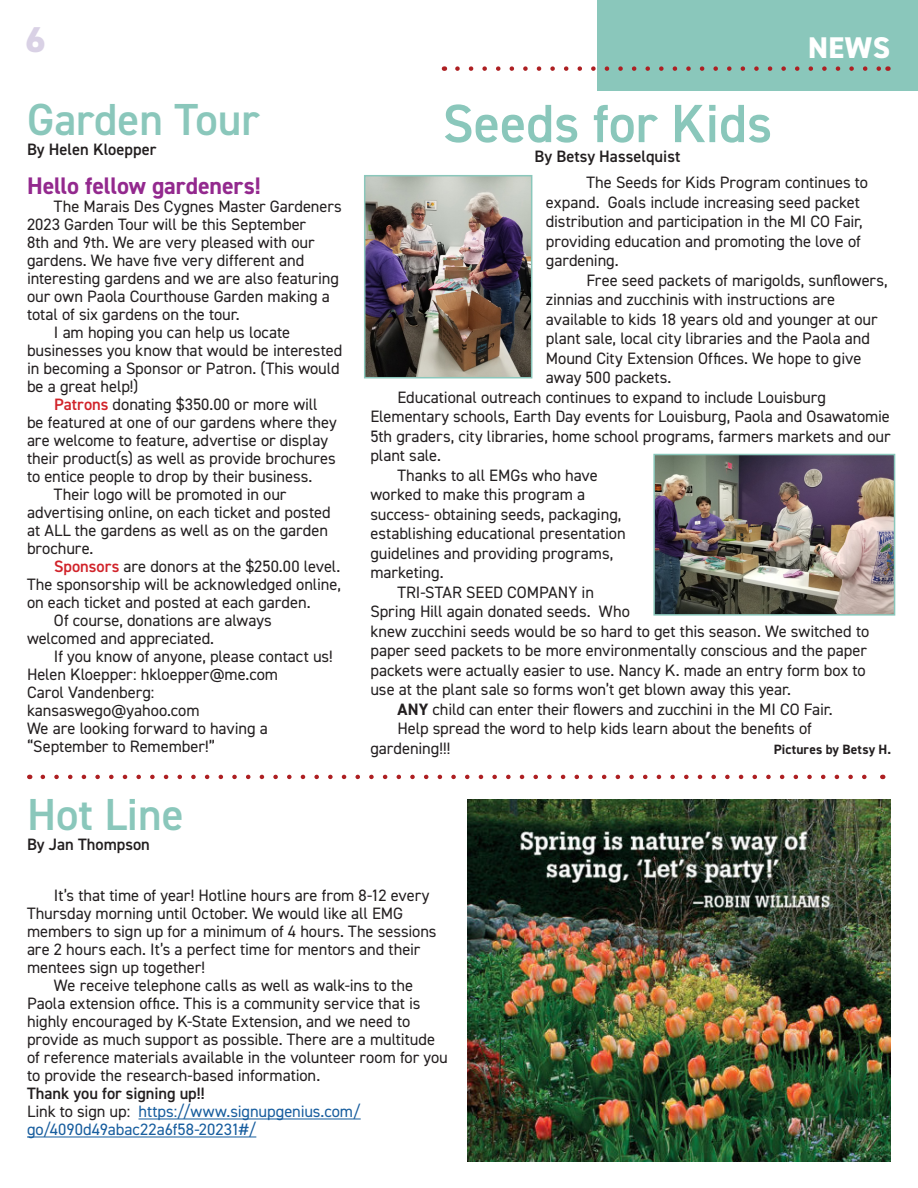
<style>
.page{position:relative;width:918px;height:1188px;background:#fff}
.page>*{position:absolute;margin:0;border:0;box-sizing:border-box;transform-origin:0 0}
.t1{font:600 54px "DIN2014";color:#8ac7bb}
.t2{font:600 45px "DIN2014";color:#8ac7bb}
.t3{font:800 36px "DIN2014";color:#d9d1e5}
.t4{font:800 30px "DIN2014";color:#fff}
.Body_Copy{font:700 24px "DIN2014";letter-spacing:-.005em;color:#93298e}
.Body_Copy-2{font:16.5px/19.5px "DIN2014";letter-spacing:-.005em;color:#231f20}
.Body_Copy-3{font:16.5px/18px "DIN2014";letter-spacing:-.005em;color:#175d9e}
.Body_Copy-4{font:600 16.5px "DIN2014";color:#231f20}
.Body_Copy-5{font:700 13.5px "DIN2014";letter-spacing:.01em;color:#231f20}
.s1{font-weight:600;color:#d1232a}
.s2{font-weight:700}
.s3{color:#231f20}
</style>
<div class="page">
<div style="left:597px;top:0;width:321px;height:91px;background:#8ac7bb"></div>
<svg style="left:457px;top:66px;width:424px;height:5px"></svg>
<img style="left:468px;top:799px;width:423px;height:362px">
<img style="left:367px;top:178px;width:162px;height:197px">
<div style="left:364px;top:175px;width:168px;height:203px;border:2px solid #8ac7bb"></div>
<img style="left:656px;top:457px;width:236px;height:156px">
<div style="left:653px;top:454px;width:242px;height:162px;border:2px solid #8ac7bb"></div>
<svg style="left:43px;top:775px;width:824px;height:4px"></svg>
<hr style="left:138px;top:1119px;width:223px;height:1px;background:#175d9e">
<hr style="left:27px;top:1137px;width:229px;height:1px;background:#175d9e">
<p class="t3" style="left:26px;top:16px;width:22px">6</p>
<p class="t4" style="left:808px;top:28px;width:84px">NEWS</p>
<p class="t2" style="left:27px;top:90px;width:234px">Garden Tour</p>
<p class="Body_Copy-4" style="left:27px;top:138px;width:131px">By Helen Kloepper</p>
<p class="Body_Copy" style="left:27px;top:170px;width:235px">Hello fellow gardeners!</p>
<p class="Body_Copy-2" style="left:27px;top:197px;width:317px;line-height:18px;text-indent:27px">The Marais Des Cygnes Master Gardeners 2023 Garden Tour will be this September<br>8th and 9th. We are very pleased with our gardens. We have five very different and interesting gardens and we are also featuring our own Paola Courthouse Garden making a total of six gardens on the tour.</p>
<p class="Body_Copy-2" style="left:27px;top:323px;width:317px;line-height:18px;text-indent:27px">I am hoping you can help us locate businesses you know that would be interested in becoming a Sponsor or Patron. (This would be a great help!)</p>
<p class="Body_Copy-2" style="left:54px;top:394px;width:265px"><span class="s1">Patrons</span> donating $350.00 or more will</p>
<p class="Body_Copy-2" style="left:27px;top:412px;width:311px">be featured at one of our gardens where they</p>
<p class="Body_Copy-2" style="left:27px;top:430px;width:303px">are welcome to feature, advertise or display</p>
<p class="Body_Copy-2" style="left:27px;top:448px;width:310px">their product(s) as well as provide brochures</p>
<p class="Body_Copy-2" style="left:27px;top:466px;width:287px">to entice people to drop by their business.</p>
<p class="Body_Copy-2" style="left:54px;top:484px;width:234px">Their logo will be promoted in our</p>
<p class="Body_Copy-2" style="left:27px;top:502px;width:305px">advertising online, on each ticket and posted</p>
<p class="Body_Copy-2" style="left:27px;top:520px;width:303px">at ALL the gardens as well as on the garden</p>
<p class="Body_Copy-2" style="left:27px;top:538px;width:68px">brochure.</p>
<p class="Body_Copy-2" style="left:27px;top:557px;width:315px;line-height:18px;text-align:justify;text-indent:27px"><span class="s1">Sponsors</span> are donors at the $250.00 level.<br>The sponsorship will be acknowledged online, on each ticket and posted at each garden.</p>
<p class="Body_Copy-2" style="left:27px;top:611px;width:246px;line-height:18px;text-indent:27px">Of course, donations are always welcomed and appreciated.</p>
<p class="Body_Copy-2" style="left:54px;top:646px;width:280px">If you know of anyone, please contact us!</p>
<p class="Body_Copy-2" style="left:27px;top:664px;width:253px">Helen Kloepper: hkloepper@me.com</p>
<p class="Body_Copy-2" style="left:27px;top:682px;width:129px">Carol Vandenberg:</p>
<p class="Body_Copy-2" style="left:27px;top:700px;width:174px">kansaswego@yahoo.com</p>
<p class="Body_Copy-2" style="left:27px;top:718px;width:243px">We are looking forward to having a</p>
<p class="Body_Copy-2" style="left:27px;top:736px;width:190px">“September to Remember!”</p>
<p class="t1" style="left:443px;top:88px;width:331px">Seeds for Kids</p>
<p class="Body_Copy-4" style="left:535px;top:145px;width:147px">By Betsy Hasselquist</p>
<p class="Body_Copy-2" style="left:546px;top:173px;width:324px;text-indent:41px">The Seeds for Kids Program continues to expand. Goals include increasing seed packet distribution and participation in the MI CO Fair, providing education and promoting the love of gardening.</p>
<p class="Body_Copy-2" style="left:546px;top:270px;width:343px;text-indent:41px">Free seed packets of marigolds, sunflowers, zinnias and zucchinis with instructions are available to kids 18 years old and younger at our plant sale, local city libraries and the Paola and Mound City Extension Offices. We hope to give away 500 packets.</p>
<p class="Body_Copy-2" style="left:370px;top:387px;width:522px;text-indent:27px">Educational outreach continues to expand to include Louisburg Elementary schools, Earth Day events for Louisburg, Paola and Osawatomie 5th graders, city libraries, home school programs, farmers markets and our plant sale.</p>
<p class="Body_Copy-2" style="left:370px;top:465px;width:257px;text-indent:27px">Thanks to all EMGs who have worked to make this program a success- obtaining seeds, packaging, establishing educational presentation guidelines and providing programs, marketing.</p>
<p class="Body_Copy-2" style="left:370px;top:582px;width:500px;text-indent:27px">TRI-STAR SEED COMPANY in<br>Spring Hill again donated seeds. Who<br>knew zucchini seeds would be so hard to get this season. We switched to paper seed packets to be more environmentally conscious and the paper packets were actually easier to use. Nancy K. made an entry form box to use at the plant sale so forms won’t get blown away this year.</p>
<p class="Body_Copy-2" style="left:397px;top:699px;width:437px"><span class="s2">ANY</span> child can enter their flowers and zucchini in the MI CO Fair.</p>
<p class="Body_Copy-2" style="left:370px;top:719px;width:443px;text-indent:27px">Help spread the word to help kids learn about the benefits of gardening!!!</p>
<p class="Body_Copy-5" style="left:774px;top:741px;width:119px">Pictures by Betsy H.</p>
<p class="t2" style="left:27px;top:785px;width:158px">Hot Line</p>
<p class="Body_Copy-4" style="left:27px;top:833px;width:124px">By Jan Thompson</p>
<p class="Body_Copy-2" style="left:27px;top:886px;width:411px;line-height:18px;text-indent:27px">It’s that time of year! Hotline hours are from 8-12 every Thursday morning until October. We would like all EMG members to sign up for a minimum of 4 hours. The sessions are 2 hours each. It’s a perfect time for mentors and their mentees sign up together!</p>
<p class="Body_Copy-2" style="left:27px;top:976px;width:422px;line-height:18px;text-indent:27px">We receive telephone calls as well as walk-ins to the Paola extension office. This is a community service that is highly encouraged by K-State Extension, and we need to provide as much support as possible. There are a multitude of reference materials available in the volunteer room for you to provide the research-based information.</p>
<p class="Body_Copy-4" style="left:27px;top:1083px;width:179px">Thank you for signing up!!</p>
<p class="Body_Copy-3" style="left:27px;top:1102px;width:335px"><span class="s3">Link to sign up:</span> https://www.signupgenius.com/ go/4090d49abac22a6f58-20231#/</p>
</div>
